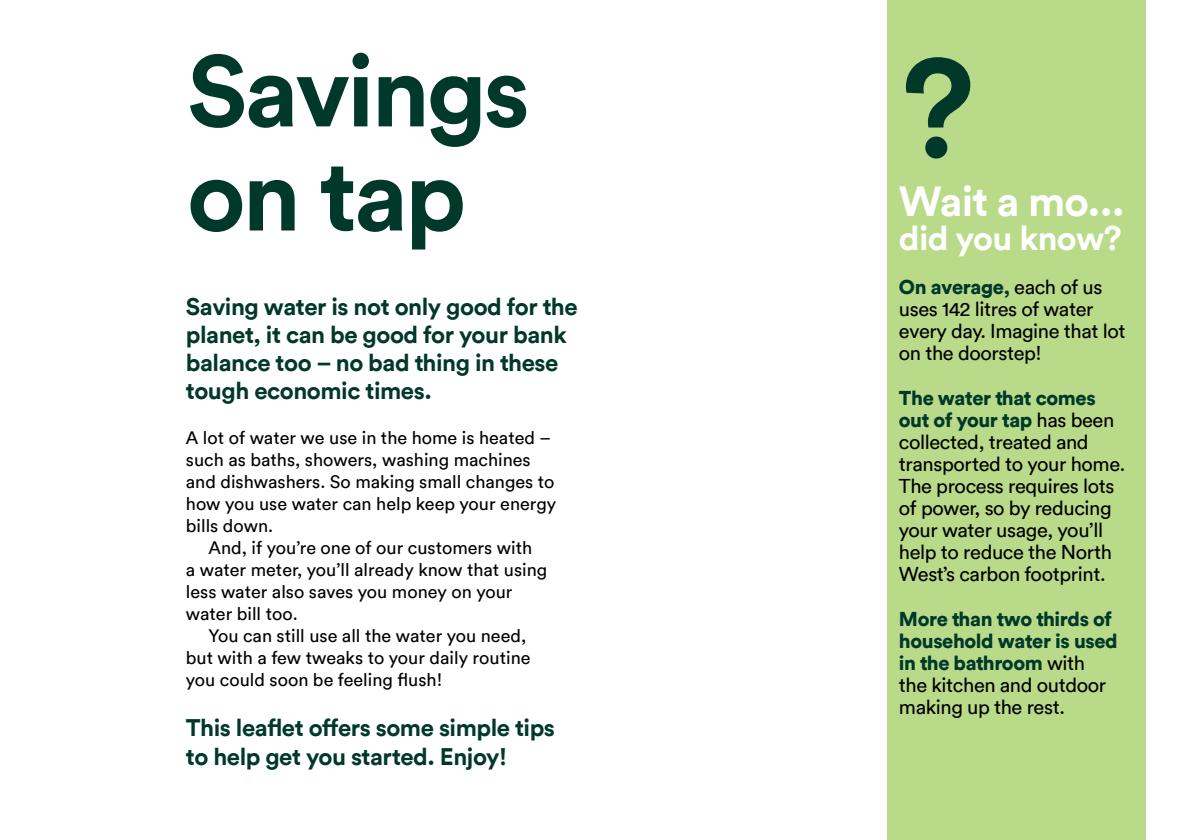
<style>
.page{position:relative;width:1191px;height:840px;background:#fff}
.page>*{position:absolute;margin:0;border:0;box-sizing:border-box;transform-origin:0 0}
.t1{font:700 138.4px "Circular TT";color:#00382a}
.t2{font:700 100px/104px "Circular TT";letter-spacing:-.03em;color:#00382a}
.t3{font:700 42px "Circular TT";letter-spacing:-.02em;color:#fff}
.t4{font:700 34px "Circular TT";letter-spacing:-.02em;color:#fff}
.t5{font:700 24px/28px "Circular TT";letter-spacing:-.02em;color:#00382a}
.t6{font:20px/22px "Circular TT";letter-spacing:-.02em;color:#000}
.t7{font:900 20px/22px "Circular TT";letter-spacing:-.02em;color:#00382a}
.t8{font:18px/22px "Circular TT";color:#000}
.s1{font-weight:900;color:#00382a}
.s2{font-weight:400;color:#000}
</style>
<div class="page">
<div style="left:887px;top:0;width:258px;height:839px;background:#b9da89"></div>
<h1 class="t2" style="left:187px;top:37px;width:344px">Savings on tap</h1>
<p class="t5" style="left:186px;top:292px;width:393px">Saving water is not only good for the planet, it can be good for your bank balance too – no bad thing in these tough economic times.</p>
<p class="t8" style="left:186px;top:426px;width:372px">A lot of water we use in the home is heated – such as baths, showers, washing machines and dishwashers. So making small changes to how you use water can help keep your energy bills down.</p>
<p class="t8" style="left:186px;top:536px;width:363px;text-indent:23px">And, if you’re one of our customers with<br>a water meter, you’ll already know that using less water also saves you money on your water bill too.</p>
<p class="t8" style="left:186px;top:624px;width:346px;text-indent:23px">You can still use all the water you need, but with a few tweaks to your daily routine you could soon be feeling flush!</p>
<h4 class="t5" style="left:186px;top:713px;width:370px">This leaflet offers some simple tips</h4>
<p class="t5" style="left:186px;top:741px;width:323px">to help get you started. Enjoy!</p>
<p class="t1" style="left:901px;top:19px;width:75px">?</p>
<h2 class="t3" style="left:899px;top:174px;width:228px">Wait a mo...</h2>
<h2 class="t4" style="left:899px;top:215px;width:224px">did you know?</h2>
<p class="t6" style="left:899px;top:276px;width:228px"><span class="s1">On average,</span> each of us uses 142 litres of water every day. Imagine that lot on the doorstep!</p>
<p class="t6" style="left:899px;top:386px;width:228px"><span class="s1">The water that comes out of your tap</span> has been collected, treated and transported to your home.<br>The process requires lots of power, so by reducing your water usage, you’ll help to reduce the North<br>West’s carbon footprint.</p>
<p class="t7" style="left:899px;top:607px;width:220px">More than two thirds of household water is used in the bathroom <span class="s2">with</span></p>
<p class="t6" style="left:899px;top:673px;width:209px">the kitchen and outdoor making up the rest.</p>
</div>
